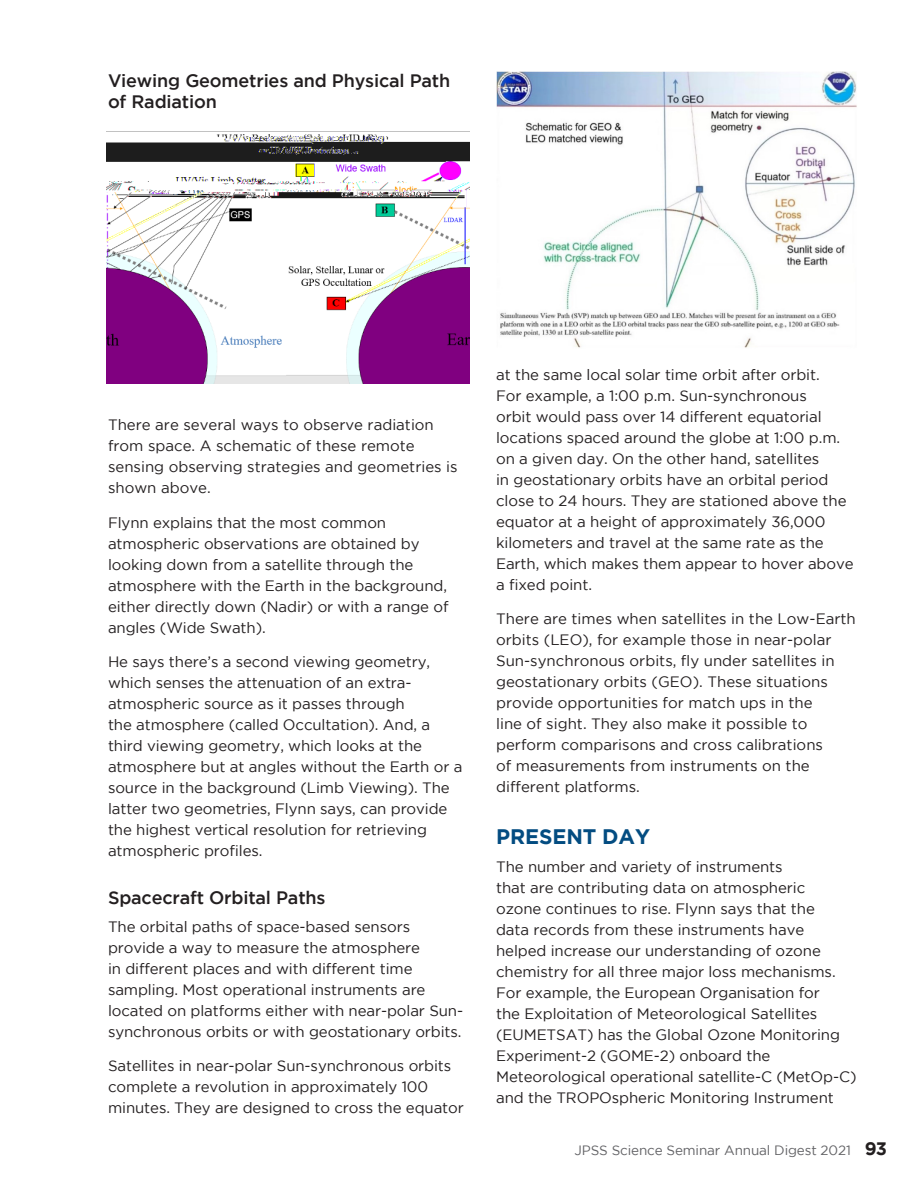
<style>
.page{position:relative;width:918px;height:1188px;background:#fff}
.page>*{position:absolute;margin:0;border:0;box-sizing:border-box;transform-origin:0 0}
.t1{font:700 21px "Gotham";letter-spacing:-.005em;color:#034c81}
.Tertiary_Head{font:500 18px/21px "Gotham";letter-spacing:-.01em;color:#231f20}
.Body{font:15px/21px "Gotham";letter-spacing:-.005em;color:#231f20}
.t2{font:13.5px "Gotham";letter-spacing:-.01em;color:#636366}
.s1{font-weight:700;font-size:18px;color:#231f20}
</style>
<div class="page">
<img style="left:106px;top:134px;width:363px;height:250px">
<img style="left:496px;top:71px;width:361px;height:277px">
<h3 class="Tertiary_Head" style="left:108px;top:70px;width:344px">Viewing Geometries and Physical Path of Radiation</h3>
<p class="Body" style="left:108px;top:414px;width:351px">There are several ways to observe radiation from space. A schematic of these remote sensing observing strategies and geometries is shown above.</p>
<p class="Body" style="left:108px;top:512px;width:342px">Flynn explains that the most common atmospheric observations are obtained by looking down from a satellite through the atmosphere with the Earth in the background, either directly down (Nadir) or with a range of angles (Wide Swath).</p>
<p class="Body" style="left:108px;top:651px;width:356px">He says there’s a second viewing geometry, which senses the attenuation of an extra&shy;atmospheric source as it passes through<br>the atmosphere (called Occultation). And, a third viewing geometry, which looks at the atmosphere but at angles without the Earth or a source in the background (Limb Viewing). The latter two geometries, Flynn says, can provide the highest vertical resolution for retrieving atmospheric profiles.</p>
<h3 class="Tertiary_Head" style="left:108px;top:887px;width:219px">Spacecraft Orbital Paths</h3>
<p class="Body" style="left:108px;top:916px;width:357px">The orbital paths of space-based sensors provide a way to measure the atmosphere<br>in different places and with different time sampling. Most operational instruments are located on platforms either with near-polar Sun&shy;synchronous orbits or with geostationary orbits.</p>
<p class="Body" style="left:108px;top:1055px;width:357px">Satellites in near-polar Sun-synchronous orbits complete a revolution in approximately 100 minutes. They are designed to cross the equator</p>
<p class="Body" style="left:496px;top:364px;width:359px">at the same local solar time orbit after orbit.<br>For example, a 1:00 p.m. Sun-synchronous<br>orbit would pass over 14 different equatorial locations spaced around the globe at 1:00 p.m. on a given day. On the other hand, satellites<br>in geostationary orbits have an orbital period close to 24 hours. They are stationed above the equator at a height of approximately 36,000 kilometers and travel at the same rate as the Earth, which makes them appear to hover above a fixed point.</p>
<p class="Body" style="left:496px;top:608px;width:361px">There are times when satellites in the Low-Earth orbits (LEO), for example those in near-polar Sun-synchronous orbits, fly under satellites in geostationary orbits (GEO). These situations provide opportunities for match ups in the<br>line of sight. They also make it possible to perform comparisons and cross calibrations<br>of measurements from instruments on the different platforms.</p>
<h2 class="t1" style="left:496px;top:825px;width:155px">PRESENT DAY</h2>
<p class="Body" style="left:496px;top:856px;width:362px">The number and variety of instruments<br>that are contributing data on atmospheric<br>ozone continues to rise. Flynn says that the<br>data records from these instruments have helped increase our understanding of ozone chemistry for all three major loss mechanisms.<br>For example, the European Organisation for<br>the Exploitation of Meteorological Satellites (EUMETSAT) has the Global Ozone Monitoring Experiment-2 (GOME-2) onboard the Meteorological operational satellite-C (MetOp-C) and the TROPOspheric Monitoring Instrument</p>
<p class="t2" style="left:575px;top:1143px;width:314px">JPSS Science Seminar Annual Digest 2021 <span class="s1">93</span></p>
</div>
